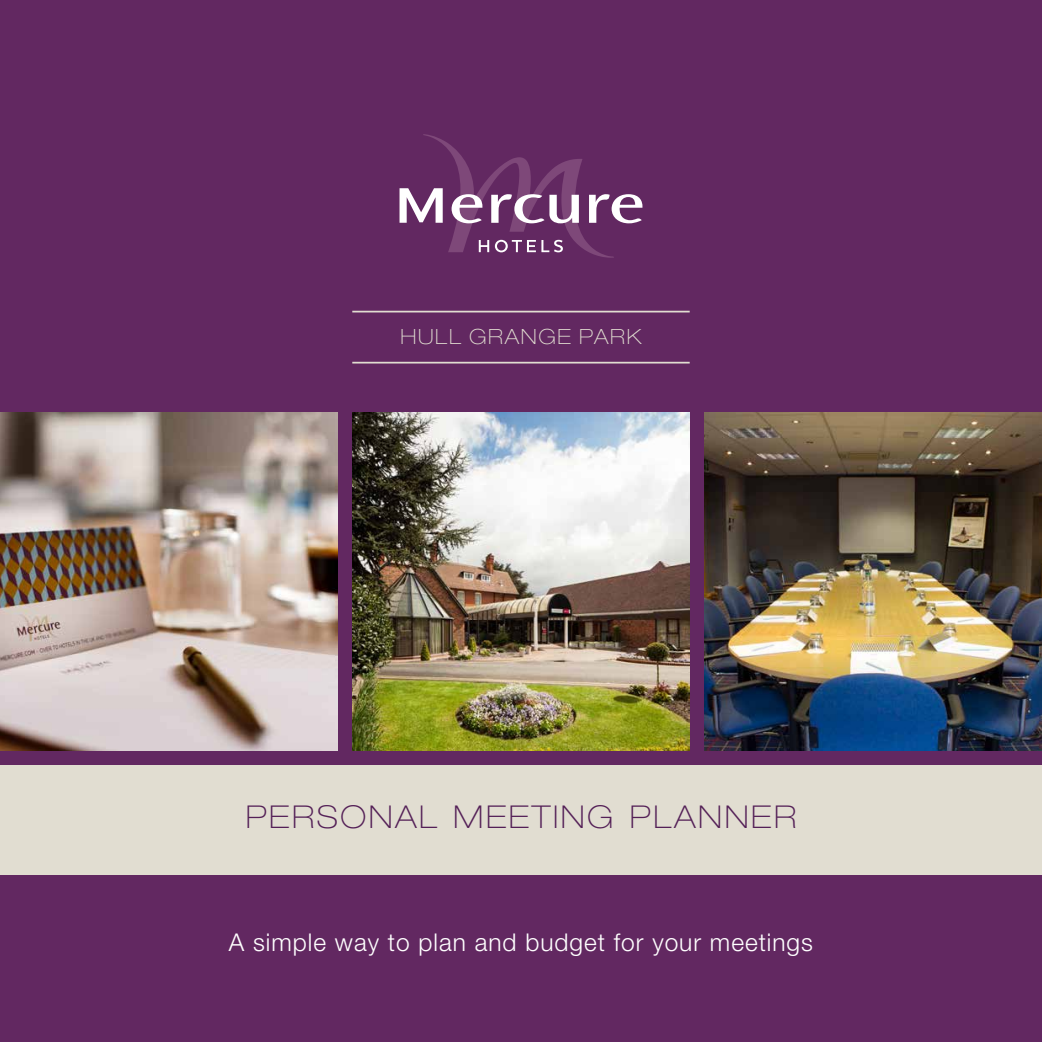
<style>
.page{position:relative;width:1042px;height:1042px;background:#622861}
.page>*{position:absolute;margin:0;border:0;box-sizing:border-box;transform-origin:0 0}
.t1{font:100 expanded 31.5px "Helvetica Neue";letter-spacing:.08em;color:#542057}
.t2{font:300 24.5px "Helvetica Neue";letter-spacing:.04em;color:#fff}
.t3{font:100 expanded 21px "Helvetica Neue";letter-spacing:.08em;color:#e1ddd1}
</style>
<div class="page">
<img style="left:0;top:413px;width:337px;height:337px">
<img style="left:352px;top:413px;width:338px;height:337px">
<img style="left:704px;top:413px;width:338px;height:337px">
<div style="left:0;top:765px;width:1042px;height:109px;background:#e1ddd1"></div>
<hr style="left:352px;top:311px;width:338px;height:1px;background:#e1ddd1">
<hr style="left:352px;top:362px;width:338px;height:1px;background:#e1ddd1">
<svg style="left:399px;top:134px;width:243px;height:124px"></svg>
<p class="t3" style="left:400px;top:324px;width:243px">HULL GRANGE PARK</p>
<p class="t1" style="left:246px;top:798px;width:552px">PERSONAL MEETING PLANNER</p>
<p class="t2" style="left:229px;top:927px;width:585px">A simple way to plan and budget for your meetings</p>
</div>
